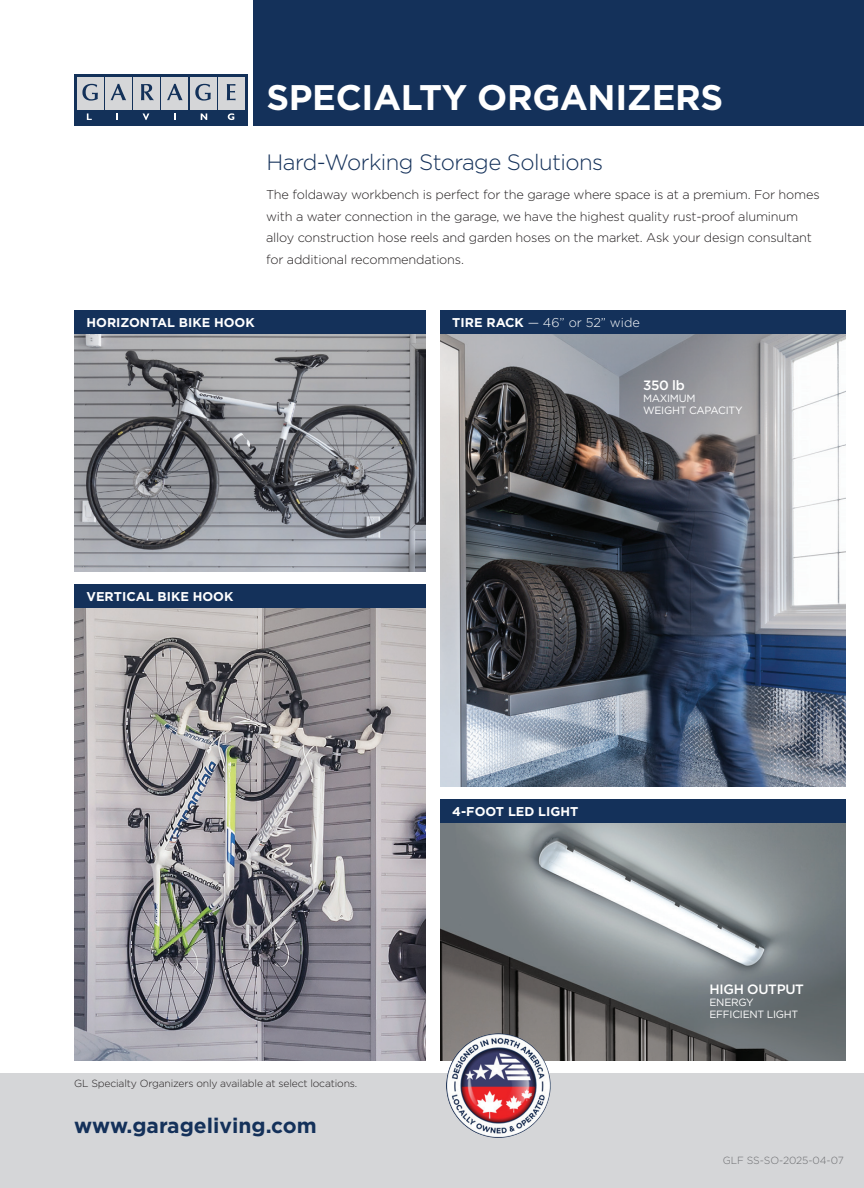
<style>
.page{position:relative;width:864px;height:1188px;background:#fff}
.page>*{position:absolute;margin:0;border:0;box-sizing:border-box;transform-origin:0 0}
.t1{font:700 35.55px "Gotham";letter-spacing:-.01em;color:#fff}
.t2{font:300 22.2px "Gotham HTF";letter-spacing:-.025em;color:#14315a}
.t3{font:700 21px "Gotham";color:#14315a}
.t4{font:500 13.5px "Gotham";letter-spacing:-.025em;color:#fff}
.t5{font:300 12.75px/21.5px "Gotham HTF";letter-spacing:-.015em;color:#231f20}
.t6{font:700 12.75px "Gotham";color:#fff}
.t7{font:300 12.75px "Gotham";color:#fff}
.t8{font:700 12.75px "Gotham";color:#fff}
.t9{font:10.5px/12px "Gotham";letter-spacing:-.025em;color:#fff}
.t10{font:300 10.35px "Gotham HTF";letter-spacing:-.015em;color:#231f20}
.t11{font:300 10.35px "Gotham HTF";letter-spacing:-.01em;color:#6c6d70}
.s1{font-weight:700}
.s2{font-family:"Gotham HTF"}
</style>
<div class="page">
<div style="left:0;top:1074px;width:864px;height:114px;background:#d5d6d8"></div>
<img style="left:440px;top:823px;width:406px;height:238px">
<img style="left:74px;top:608px;width:352px;height:453px">
<img style="left:74px;top:334px;width:352px;height:237px">
<div style="left:74px;top:585px;width:352px;height:23px;background:#14315a"></div>
<div style="left:74px;top:310px;width:352px;height:24px;background:#14315a"></div>
<div style="left:440px;top:800px;width:406px;height:23px;background:#14315a"></div>
<img style="left:440px;top:334px;width:406px;height:452px">
<div style="left:440px;top:310px;width:406px;height:24px;background:#14315a"></div>
<img style="left:446px;top:1033px;width:105px;height:105px;border-radius:52px">
<div style="left:74px;top:74px;width:174px;height:52px;background:#133159"></div>
<div style="left:77px;top:77px;width:26px;height:32px;background:#d5d6d8"></div>
<div style="left:105px;top:77px;width:27px;height:32px;background:#d5d6d8"></div>
<div style="left:133px;top:77px;width:27px;height:32px;background:#d5d6d8"></div>
<div style="left:162px;top:77px;width:26px;height:32px;background:#d5d6d8"></div>
<div style="left:190px;top:77px;width:26px;height:32px;background:#d5d6d8"></div>
<div style="left:218px;top:77px;width:27px;height:32px;background:#d5d6d8"></div>
<svg style="left:87px;top:113px;width:5px;height:7px"></svg>
<svg style="left:116px;top:113px;width:2px;height:7px"></svg>
<svg style="left:143px;top:113px;width:6px;height:7px"></svg>
<svg style="left:201px;top:113px;width:6px;height:7px"></svg>
<svg style="left:228px;top:113px;width:6px;height:7px"></svg>
<svg style="left:111px;top:84px;width:15px;height:16px"></svg>
<svg style="left:141px;top:84px;width:13px;height:16px"></svg>
<svg style="left:167px;top:84px;width:16px;height:16px"></svg>
<svg style="left:227px;top:84px;width:9px;height:16px"></svg>
<svg style="left:195px;top:84px;width:16px;height:17px"></svg>
<svg style="left:82px;top:84px;width:16px;height:17px"></svg>
<div style="left:253px;top:0;width:611px;height:126px;background:#14315a"></div>
<h1 class="t1" style="left:267px;top:77px;width:458px">SPECIALTY ORGANIZERS</h1>
<h2 class="t2" style="left:267px;top:150px;width:338px">Hard-Working Storage Solutions</h2>
<p class="t5" style="left:266px;top:184px;width:555px">The foldaway workbench is perfect for the garage where space is at a premium. For homes with a water connection in the garage, we have the highest quality rust-proof aluminum alloy construction hose reels and garden hoses on the market. Ask your design consultant for additional recommendations.</p>
<p class="t6" style="left:87px;top:315px;width:170px">HORIZONTAL BIKE HOOK</p>
<p class="t7" style="left:452px;top:314px;width:189px"><span class="s1">TIRE RACK</span> <span class="s2">—</span> 46” or 52” wide</p>
<p class="t4" style="left:643px;top:376px;width:43px">350 lb</p>
<p class="t9" style="left:643px;top:392px;width:101px">MAXIMUM<br>WEIGHT CAPACITY</p>
<p class="t6" style="left:87px;top:589px;width:148px">VERTICAL BIKE HOOK</p>
<p class="t8" style="left:452px;top:803px;width:128px">4-FOOT LED LIGHT</p>
<p class="t4" style="left:710px;top:980px;width:96px">HIGH OUTPUT</p>
<p class="t9" style="left:710px;top:996px;width:90px">ENERGY<br>EFFICIENT LIGHT</p>
<p class="t10" style="left:74px;top:1078px;width:284px">GL Specialty Organizers only available at select locations.</p>
<h3 class="t3" style="left:74px;top:1114px;width:244px">www.garageliving.com</h3>
<p class="t11" style="left:723px;top:1155px;width:122px">GLF SS-SO-2025-04-07</p>
</div>
